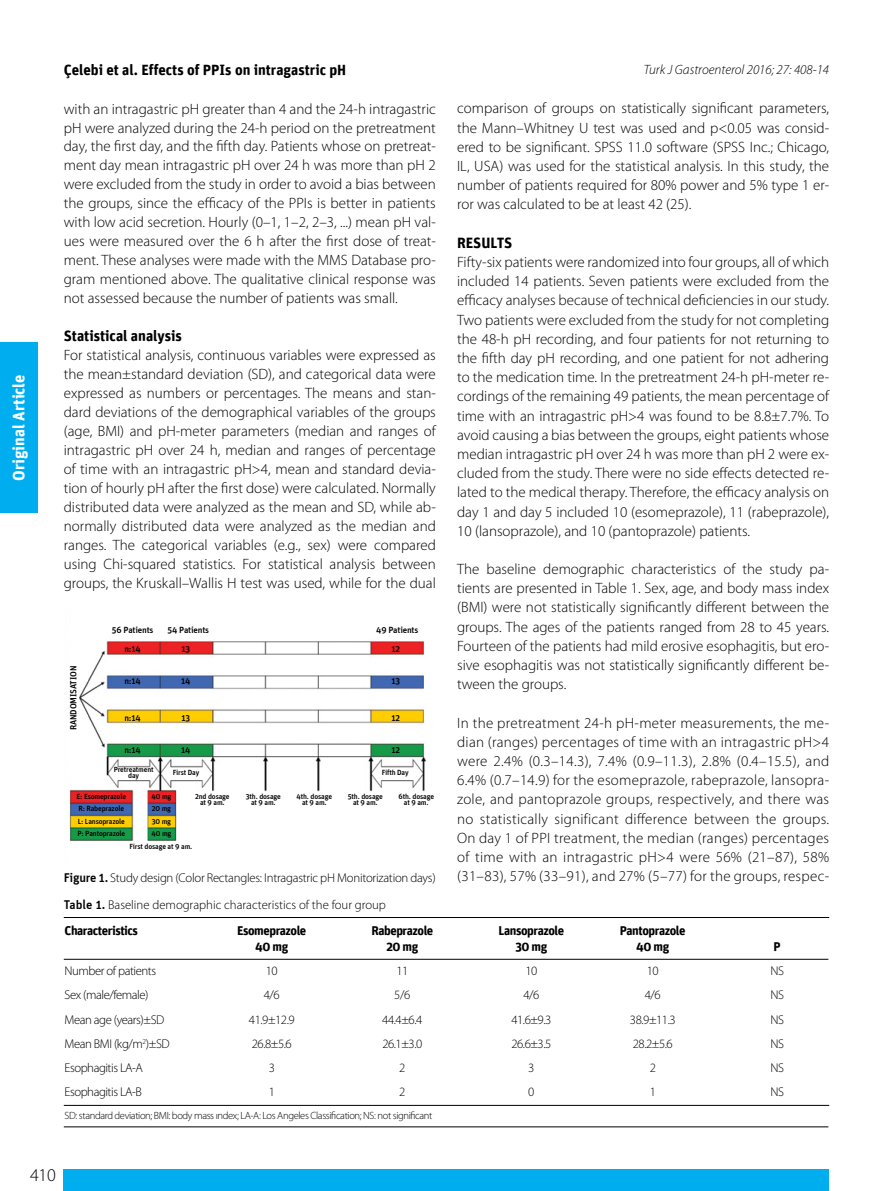
<style>
.page{position:relative;width:893px;height:1191px;background:#fff}
.page>*{position:absolute;margin:0;border:0;box-sizing:border-box;transform-origin:0 0}
.t1{font:300 18px "Myriad Pro";color:#000}
.t2{font:700 16.5px "Unit";color:#fff}
.t3{font:300 15px/19.2px "Myriad Pro";color:#000;text-align:justify}
.t4{font:700 15px "Unit";color:#000}
.t5{font:700 14.85px "Unit";color:#000}
.t6{font:italic 300 13.5px "Myriad Pro";color:#000}
.t7{font:300 12.75px "Myriad Pro";letter-spacing:-.02em;color:#000}
.t8{font:700 12.75px "Unit";letter-spacing:-.035em;color:#000}
.t9{font:300 12.75px "Myriad Pro";color:#000}
.t10{font:300 10.5px "Myriad Pro";letter-spacing:-.035em;color:#000}
.t11{font:500 9px/18.8px "Unit";letter-spacing:-.02em;color:#000;text-align:center}
.t12{font:500 7.5px/6px "Unit";letter-spacing:-.02em;color:#000;text-align:center}
.s1{font-family:"Unit";font-weight:500}
</style>
<div class="page">
<div style="left:0;top:342px;width:37px;height:170px;background:#00aeef"></div>
<div style="left:64px;top:1169px;width:765px;height:22px;background:#00aeef"></div>
<hr style="left:64px;top:1105px;width:765px;height:1px;background:#000">
<hr style="left:64px;top:917px;width:765px;height:1px;background:#000">
<hr style="left:64px;top:959px;width:764px;height:1px;background:#000">
<hr style="left:64px;top:1126px;width:764px;height:1px;background:#000">
<img style="left:69px;top:641px;width:358px;height:200px">
<p class="t2" style="left:9px;top:481px;width:108px;rotate:-90deg">Original Article</p>
<p class="t5" style="left:64px;top:60px;width:284px">Çelebi et al. Effects of PPIs on intragastric pH</p>
<p class="t6" style="left:644px;top:61px;width:187px">Turk J Gastroenterol 2016; 27: 408-14</p>
<p class="t3" style="left:64px;top:99px;width:374px">with an intragastric pH greater than 4 and the 24-h intragastric pH were analyzed during the 24-h period on the pretreatment day, the first day, and the fifth day. Patients whose on pretreat&shy;ment day mean intragastric pH over 24 h was more than pH 2 were excluded from the study in order to avoid a bias between the groups, since the efficacy of the PPIs is better in patients with low acid secretion. Hourly (0–1, 1–2, 2–3, ...) mean pH val&shy;ues were measured over the 6 h after the first dose of treat&shy;ment. These analyses were made with the MMS Database pro&shy;gram mentioned above. The qualitative clinical response was not assessed because the number of patients was small.</p>
<p class="t4" style="left:64px;top:327px;width:120px">Statistical analysis</p>
<p class="t3" style="left:64px;top:345px;width:374px">For statistical analysis, continuous variables were expressed as the mean±standard deviation (SD), and categorical data were expressed as numbers or percentages. The means and stan&shy;dard deviations of the demographical variables of the groups (age, BMI) and pH-meter parameters (median and ranges of intragastric pH over 24 h, median and ranges of percentage of time with an intragastric pH&gt;4, mean and standard devia&shy;tion of hourly pH after the first dose) were calculated. Normally distributed data were analyzed as the mean and SD, while ab&shy;normally distributed data were analyzed as the median and ranges. The categorical variables (e.g., sex) were compared using Chi-squared statistics. For statistical analysis between groups, the Kruskall–Wallis H test was used, while for the dual</p>
<p class="t11" style="left:64px;top:730px;width:66px;rotate:-90deg">RANDOMISATION</p>
<p class="t11" style="left:112px;top:620px;width:43px">56 Patients n:14</p>
<p class="t11" style="left:124px;top:671px;width:18px">n:14</p>
<p class="t11" style="left:124px;top:708px;width:18px">n:14</p>
<p class="t11" style="left:124px;top:740px;width:18px">n:14</p>
<p class="t11" style="left:167px;top:620px;width:43px">54 Patients</p>
<p class="t11" style="left:376px;top:620px;width:44px">49 Patients</p>
<p class="t11" style="left:181px;top:639px;width:10px">13</p>
<p class="t11" style="left:181px;top:671px;width:11px">14</p>
<p class="t11" style="left:181px;top:708px;width:10px">13</p>
<p class="t11" style="left:181px;top:740px;width:11px">14</p>
<p class="t11" style="left:392px;top:639px;width:10px">12</p>
<p class="t11" style="left:391px;top:671px;width:10px">13</p>
<p class="t11" style="left:392px;top:708px;width:10px">12</p>
<p class="t11" style="left:392px;top:740px;width:10px">12</p>
<p class="t12" style="left:114px;top:766px;width:42px">Pretreatment day</p>
<p class="t12" style="left:77px;top:793px;width:51px">E: Esomeprazole</p>
<p class="t12" style="left:152px;top:793px;width:21px">40 mg</p>
<p class="t12" style="left:79px;top:805px;width:47px">R: Rabeprazole</p>
<p class="t12" style="left:152px;top:805px;width:21px">20 mg</p>
<p class="t12" style="left:78px;top:818px;width:49px">L: Lansoprazole</p>
<p class="t12" style="left:152px;top:818px;width:21px">30 mg</p>
<p class="t12" style="left:77px;top:830px;width:49px">P: Pantoprazole</p>
<p class="t12" style="left:129px;top:827px;width:64px;line-height:12.8px">40 mg<br>First dosage at 9 am.</p>
<p class="t12" style="left:173px;top:769px;width:28px">First Day</p>
<p class="t12" style="left:382px;top:769px;width:29px">Fifth Day</p>
<p class="t12" style="left:195px;top:793px;width:36px">2nd dosage at 9 am.</p>
<p class="t12" style="left:246px;top:793px;width:37px">3th. dosage at 9 am.</p>
<p class="t12" style="left:297px;top:793px;width:37px">4th. dosage at 9 am.</p>
<p class="t12" style="left:348px;top:793px;width:37px">5th. dosage at 9 am.</p>
<p class="t12" style="left:398px;top:793px;width:37px">6th. dosage at 9 am.</p>
<p class="t7" style="left:64px;top:869px;width:374px"><span class="s1">Figure 1.</span> Study design (Color Rectangles: Intragastric pH Monitorization days)</p>
<p class="t9" style="left:64px;top:897px;width:324px"><span class="s1">Table 1.</span> Baseline demographic characteristics of the four group</p>
<p class="t3" style="left:457px;top:99px;width:374px">comparison of groups on statistically significant parameters, the Mann–Whitney U test was used and p&lt;0.05 was consid&shy;ered to be significant. SPSS 11.0 software (SPSS Inc.; Chicago, IL, USA) was used for the statistical analysis. In this study, the number of patients required for 80% power and 5% type 1 er&shy;ror was calculated to be at least 42 (25).</p>
<p class="t4" style="left:457px;top:233px;width:57px">RESULTS</p>
<p class="t3" style="left:457px;top:252px;width:374px">Fifty-six patients were randomized into four groups, all of which included 14 patients. Seven patients were excluded from the efficacy analyses because of technical deficiencies in our study.<br>Two patients were excluded from the study for not completing the 48-h pH recording, and four patients for not returning to the fifth day pH recording, and one patient for not adhering to the medication time. In the pretreatment 24-h pH-meter re&shy;cordings of the remaining 49 patients, the mean percentage of time with an intragastric pH&gt;4 was found to be 8.8±7.7%. To avoid causing a bias between the groups, eight patients whose median intragastric pH over 24 h was more than pH 2 were ex&shy;cluded from the study. There were no side effects detected re&shy;lated to the medical therapy. Therefore, the efficacy analysis on day 1 and day 5 included 10 (esomeprazole), 11 (rabeprazole), 10 (lansoprazole), and 10 (pantoprazole) patients.</p>
<p class="t3" style="left:457px;top:559px;width:374px">The baseline demographic characteristics of the study pa&shy;tients are presented in Table 1. Sex, age, and body mass index (BMI) were not statistically significantly different between the groups. The ages of the patients ranged from 28 to 45 years.<br>Fourteen of the patients had mild erosive esophagitis, but ero&shy;sive esophagitis was not statistically significantly different be&shy;tween the groups.</p>
<p class="t3" style="left:457px;top:713px;width:374px">In the pretreatment 24-h pH-meter measurements, the me&shy;dian (ranges) percentages of time with an intragastric pH&gt;4 were 2.4% (0.3–14.3), 7.4% (0.9–11.3), 2.8% (0.4–15.5), and 6.4% (0.7–14.9) for the esomeprazole, rabeprazole, lansopra&shy;zole, and pantoprazole groups, respectively, and there was no statistically significant difference between the groups.<br>On day 1 of PPI treatment, the median (ranges) percentages of time with an intragastric pH&gt;4 were 56% (21–87), 58% (31–83), 57% (33–91), and 27% (5–77) for the groups, respec-</p>
<p class="t8" style="left:65px;top:923px;width:75px">Characteristics</p>
<p class="t8" style="left:237px;top:923px;width:71px">Esomeprazole</p>
<p class="t8" style="left:371px;top:923px;width:63px">Rabeprazole</p>
<p class="t8" style="left:499px;top:923px;width:67px">Lansoprazole</p>
<p class="t8" style="left:620px;top:923px;width:67px">Pantoprazole</p>
<p class="t8" style="left:255px;top:938px;width:35px">40 mg</p>
<p class="t8" style="left:386px;top:938px;width:33px">20 mg</p>
<p class="t8" style="left:515px;top:938px;width:33px">30 mg</p>
<p class="t8" style="left:636px;top:938px;width:35px">40 mg</p>
<p class="t8" style="left:774px;top:938px;width:9px">P</p>
<p class="t7" style="left:65px;top:963px;width:93px">Number of patients</p>
<p class="t7" style="left:266px;top:963px;width:13px">10</p>
<p class="t7" style="left:396px;top:963px;width:13px">11</p>
<p class="t7" style="left:525px;top:963px;width:13px">10</p>
<p class="t7" style="left:647px;top:963px;width:13px">10</p>
<p class="t7" style="left:770px;top:963px;width:15px">NS</p>
<p class="t7" style="left:65px;top:987px;width:86px">Sex (male/female)</p>
<p class="t7" style="left:264px;top:987px;width:18px">4/6</p>
<p class="t7" style="left:394px;top:987px;width:18px">5/6</p>
<p class="t7" style="left:523px;top:987px;width:18px">4/6</p>
<p class="t7" style="left:645px;top:987px;width:18px">4/6</p>
<p class="t7" style="left:770px;top:987px;width:15px">NS</p>
<p class="t7" style="left:65px;top:1011px;width:101px">Mean age (years)±SD</p>
<p class="t7" style="left:249px;top:1011px;width:47px">41.9±12.9</p>
<p class="t7" style="left:382px;top:1011px;width:42px">44.4±6.4</p>
<p class="t7" style="left:511px;top:1011px;width:42px">41.6±9.3</p>
<p class="t7" style="left:630px;top:1011px;width:47px">38.9±11.3</p>
<p class="t7" style="left:770px;top:1011px;width:15px">NS</p>
<p class="t7" style="left:65px;top:1036px;width:107px">Mean BMI (kg/m<sup>2</sup>)±SD</p>
<p class="t7" style="left:252px;top:1036px;width:42px">26.8±5.6</p>
<p class="t7" style="left:382px;top:1036px;width:42px">26.1±3.0</p>
<p class="t7" style="left:511px;top:1036px;width:42px">26.6±3.5</p>
<p class="t7" style="left:633px;top:1036px;width:42px">28.2±5.6</p>
<p class="t7" style="left:770px;top:1036px;width:15px">NS</p>
<p class="t7" style="left:65px;top:1060px;width:80px">Esophagitis LA-A</p>
<p class="t7" style="left:269px;top:1060px;width:8px">3</p>
<p class="t7" style="left:399px;top:1060px;width:8px">2</p>
<p class="t7" style="left:528px;top:1060px;width:8px">3</p>
<p class="t7" style="left:650px;top:1060px;width:8px">2</p>
<p class="t7" style="left:770px;top:1060px;width:15px">NS</p>
<p class="t7" style="left:65px;top:1084px;width:79px">Esophagitis LA-B</p>
<p class="t7" style="left:269px;top:1084px;width:8px">1</p>
<p class="t7" style="left:399px;top:1084px;width:8px">2</p>
<p class="t7" style="left:528px;top:1084px;width:8px">0</p>
<p class="t7" style="left:650px;top:1084px;width:8px">1</p>
<p class="t7" style="left:770px;top:1084px;width:15px">NS</p>
<p class="t10" style="left:65px;top:1108px;width:369px">SD: standard deviation; BMI: body mass ındex; LA-A: Los Angeles Classification; NS: not significant</p>
<p class="t1" style="left:30px;top:1164px;width:27px">410</p>
</div>
